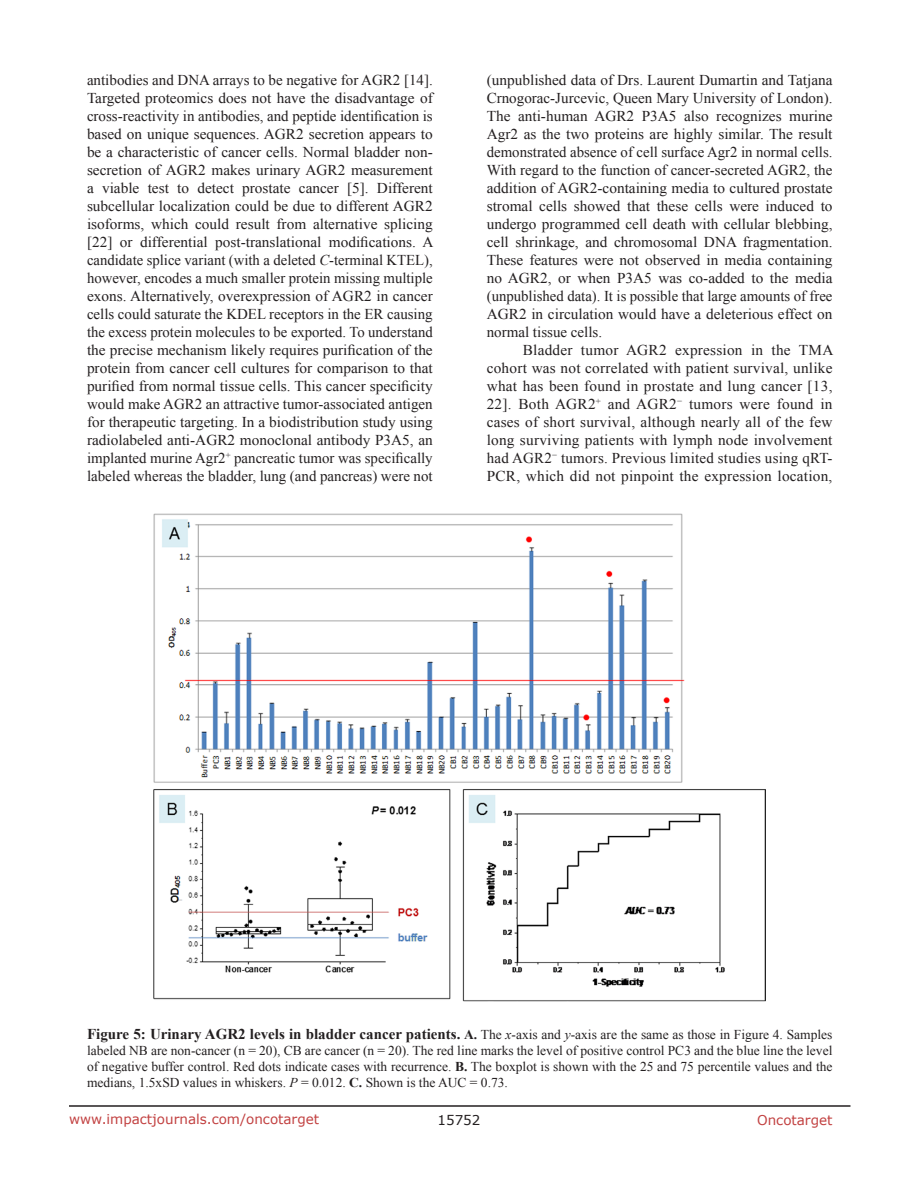
<style>
.page{position:relative;width:918px;height:1188px;background:#fff}
.page>*{position:absolute;margin:0;border:0;box-sizing:border-box;transform-origin:0 0}
.BodyText{font:15px/18px "Times New Roman";color:#231f20;text-align:justify}
.figuretext{font:13.5px/16.2px "Times New Roman";color:#231f20;text-align:justify}
.t1{font:13.5px "Verdana";color:#c24141}
.t2{font:13.5px "Verdana";color:#231f20}
.s1{font-style:italic}
.s2{font-weight:700;font-size:15px}
.s3{font-weight:700}
</style>
<div class="page">
<hr style="left:69px;top:1105px;width:781px;height:2px;background:#231f20">
<img style="left:154px;top:514px;width:612px;height:487px">
<p class="BodyText" style="left:87px;top:71px;width:348px">antibodies and DNA arrays to be negative for AGR2 [14].<br>Targeted proteomics does not have the disadvantage of cross-reactivity in antibodies, and peptide identification is based on unique sequences. AGR2 secretion appears to be a characteristic of cancer cells. Normal bladder non&shy;secretion of AGR2 makes urinary AGR2 measurement a viable test to detect prostate cancer [5]. Different subcellular localization could be due to different AGR2 isoforms, which could result from alternative splicing [22] or differential post-translational modifications. A candidate splice variant (with a deleted <span class="s1">C</span>-terminal KTEL), however, encodes a much smaller protein missing multiple exons. Alternatively, overexpression of AGR2 in cancer cells could saturate the KDEL receptors in the ER causing the excess protein molecules to be exported. To understand the precise mechanism likely requires purification of the protein from cancer cell cultures for comparison to that purified from normal tissue cells. This cancer specificity would make AGR2 an attractive tumor-associated antigen for therapeutic targeting. In a biodistribution study using radiolabeled anti-AGR2 monoclonal antibody P3A5, an implanted murine Agr2<sup>+</sup> pancreatic tumor was specifically labeled whereas the bladder, lung (and pancreas) were not</p>
<p class="BodyText" style="left:487px;top:71px;width:347px">(unpublished data of Drs. Laurent Dumartin and Tatjana Crnogorac-Jurcevic, Queen Mary University of London).<br>The anti-human AGR2 P3A5 also recognizes murine Agr2 as the two proteins are highly similar. The result demonstrated absence of cell surface Agr2 in normal cells.<br>With regard to the function of cancer-secreted AGR2, the addition of AGR2-containing media to cultured prostate stromal cells showed that these cells were induced to undergo programmed cell death with cellular blebbing, cell shrinkage, and chromosomal DNA fragmentation.<br>These features were not observed in media containing no AGR2, or when P3A5 was co-added to the media (unpublished data). It is possible that large amounts of free AGR2 in circulation would have a deleterious effect on normal tissue cells.</p>
<p class="BodyText" style="left:487px;top:341px;width:348px;text-indent:36px">Bladder tumor AGR2 expression in the TMA cohort was not correlated with patient survival, unlike what has been found in prostate and lung cancer [13, 22]. Both AGR2<sup>+</sup> and AGR2<sup>−</sup> tumors were found in cases of short survival, although nearly all of the few long surviving patients with lymph node involvement had AGR2<sup>−</sup> tumors. Previous limited studies using qRT-PCR, which did not pinpoint the expression location,</p>
<p class="figuretext" style="left:87px;top:1026px;width:747px"><span class="s2">Figure 5: Urinary AGR2 levels in bladder cancer patients.</span> <span class="s3">A.</span> The <span class="s1">x</span>-axis and <span class="s1">y</span>-axis are the same as those in Figure 4. Samples labeled NB are non-cancer (n = 20), CB are cancer (n = 20). The red line marks the level of positive control PC3 and the blue line the level of negative buffer control. Red dots indicate cases with recurrence. <span class="s3">B.</span> The boxplot is shown with the 25 and 75 percentile values and the medians, 1.5xSD values in whiskers. <span class="s1">P</span> = 0.012. <span class="s3">C.</span> Shown is the AUC = 0.73.</p>
<p class="t1" style="left:69px;top:1110px;width:252px">www.impactjournals.com/oncotarget</p>
<p class="t2" style="left:438px;top:1111px;width:44px">15752</p>
<p class="t1" style="left:757px;top:1111px;width:77px">Oncotarget</p>
</div>
